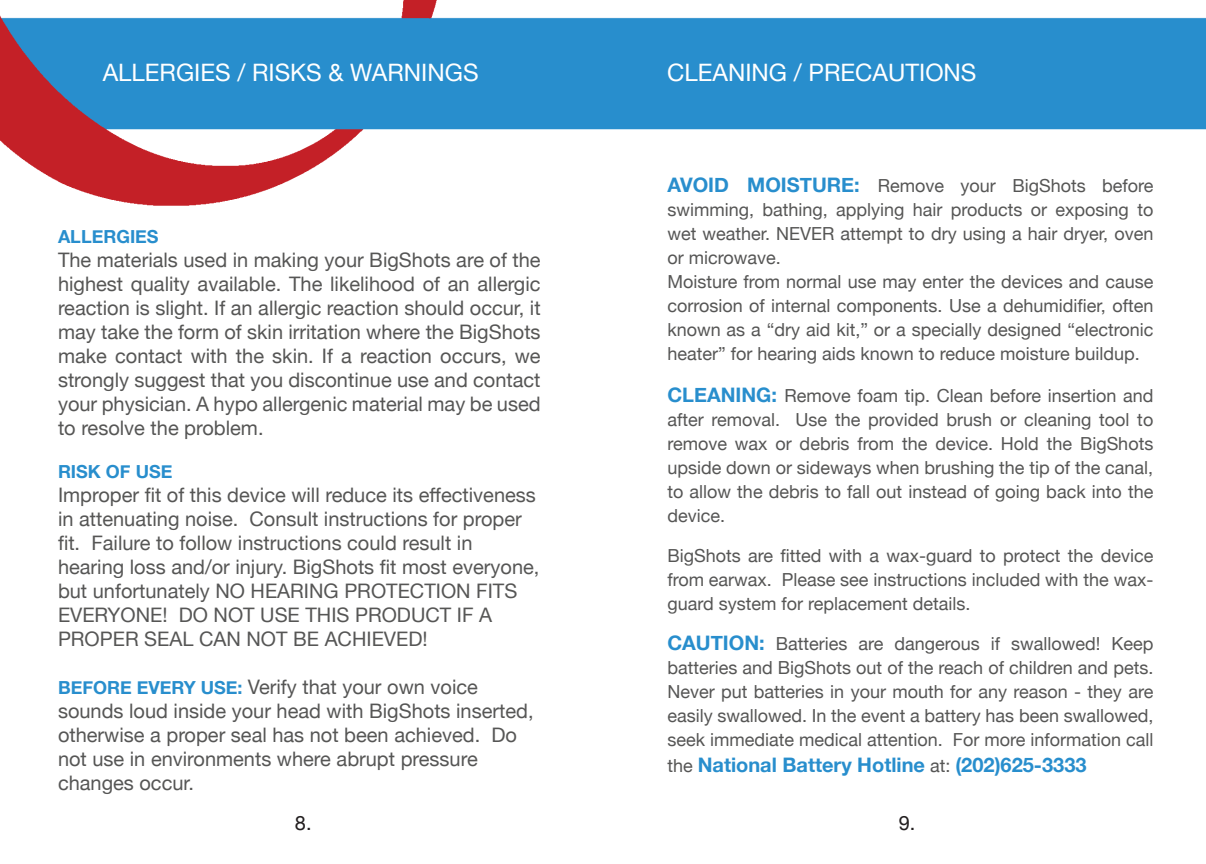
<style>
.page{position:relative;width:1206px;height:864px;background:#fff}
.page>*{position:absolute;margin:0;border:0;box-sizing:border-box;transform-origin:0 0}
.t1{font:24px "Helvetica Neue";color:#fff}
.t2{font:20px/24px "Helvetica Neue";color:#565655}
.t3{font:700 20px "Helvetica Neue";color:#288ecd}
.t4{font:20px "Helvetica Neue";color:#231f20}
.t5{font:18px/24px "Helvetica Neue";color:#565655;text-align:justify}
.t6{font:700 18px "Helvetica Neue";color:#288ecd}
.s1{font-weight:700;font-size:18px;color:#288ecd}
.s2{font-weight:700;font-size:20px;color:#288ecd}
.s3{font-weight:400;font-size:18px;color:#565655}
</style>
<div class="page">
<img style="left:0;top:0;width:1206px;height:206px">
<p class="t1" style="left:103px;top:55px;width:377px">ALLERGIES / RISKS &amp; WARNINGS</p>
<p class="t6" style="left:58px;top:222px;width:102px">ALLERGIES</p>
<p class="t2" style="left:58px;top:249px;width:484px;text-align:justify">The materials used in making your BigShots are of the highest quality available. The likelihood of an allergic reaction is slight. If an allergic reaction should occur, it may take the form of skin irritation where the BigShots make contact with the skin. If a reaction occurs, we strongly suggest that you discontinue use and contact your physician. A hypo allergenic material may be used to resolve the problem.</p>
<p class="t6" style="left:58px;top:458px;width:116px">RISK OF USE</p>
<p class="t2" style="left:58px;top:484px;width:483px">Improper fit of this device will reduce its effectiveness in attenuating noise. Consult instructions for proper fit. Failure to follow instructions could result in hearing loss and/or injury. BigShots fit most everyone, but unfortunately NO HEARING PROTECTION FITS EVERYONE! DO NOT USE THIS PRODUCT IF A PROPER SEAL CAN NOT BE ACHIEVED!</p>
<p class="t2" style="left:58px;top:676px;width:477px"><span class="s1">BEFORE EVERY USE:</span> Verify that your own voice sounds loud inside your head with BigShots inserted, otherwise a proper seal has not been achieved. Do not use in environments where abrupt pressure changes occur.</p>
<p class="t1" style="left:667px;top:55px;width:311px">CLEANING / PRECAUTIONS</p>
<p class="t5" style="left:667px;top:175px;width:488px"><span class="s2">AVOID MOISTURE:</span> Remove your BigShots before swimming, bathing, applying hair products or exposing to wet weather. NEVER attempt to dry using a hair dryer, oven or microwave.</p>
<p class="t5" style="left:667px;top:271px;width:488px">Moisture from normal use may enter the devices and cause corrosion of internal components. Use a dehumidifier, often known as a “dry aid kit,” or a specially designed “electronic heater” for hearing aids known to reduce moisture buildup.</p>
<p class="t5" style="left:667px;top:385px;width:488px"><span class="s2">CLEANING:</span> Remove foam tip. Clean before insertion and after removal. Use the provided brush or cleaning tool to remove wax or debris from the device. Hold the BigShots upside down or sideways when brushing the tip of the canal, to allow the debris to fall out instead of going back into the device.</p>
<p class="t5" style="left:667px;top:545px;width:488px">BigShots are fitted with a wax-guard to protect the device from earwax. Please see instructions included with the wax&shy;guard system for replacement details.</p>
<p class="t5" style="left:667px;top:632px;width:488px"><span class="s2">CAUTION:</span> Batteries are dangerous if swallowed! Keep batteries and BigShots out of the reach of children and pets.<br>Never put batteries in your mouth for any reason - they are easily swallowed. In the event a battery has been swallowed, seek immediate medical attention. For more information call</p>
<p class="t3" style="left:667px;top:749px;width:421px"><span class="s3">the</span> National Battery Hotline <span class="s3">at:</span> (202)625-3333</p>
<p class="t4" style="left:295px;top:808px;width:18px">8.</p>
<p class="t4" style="left:899px;top:808px;width:18px">9.</p>
</div>
